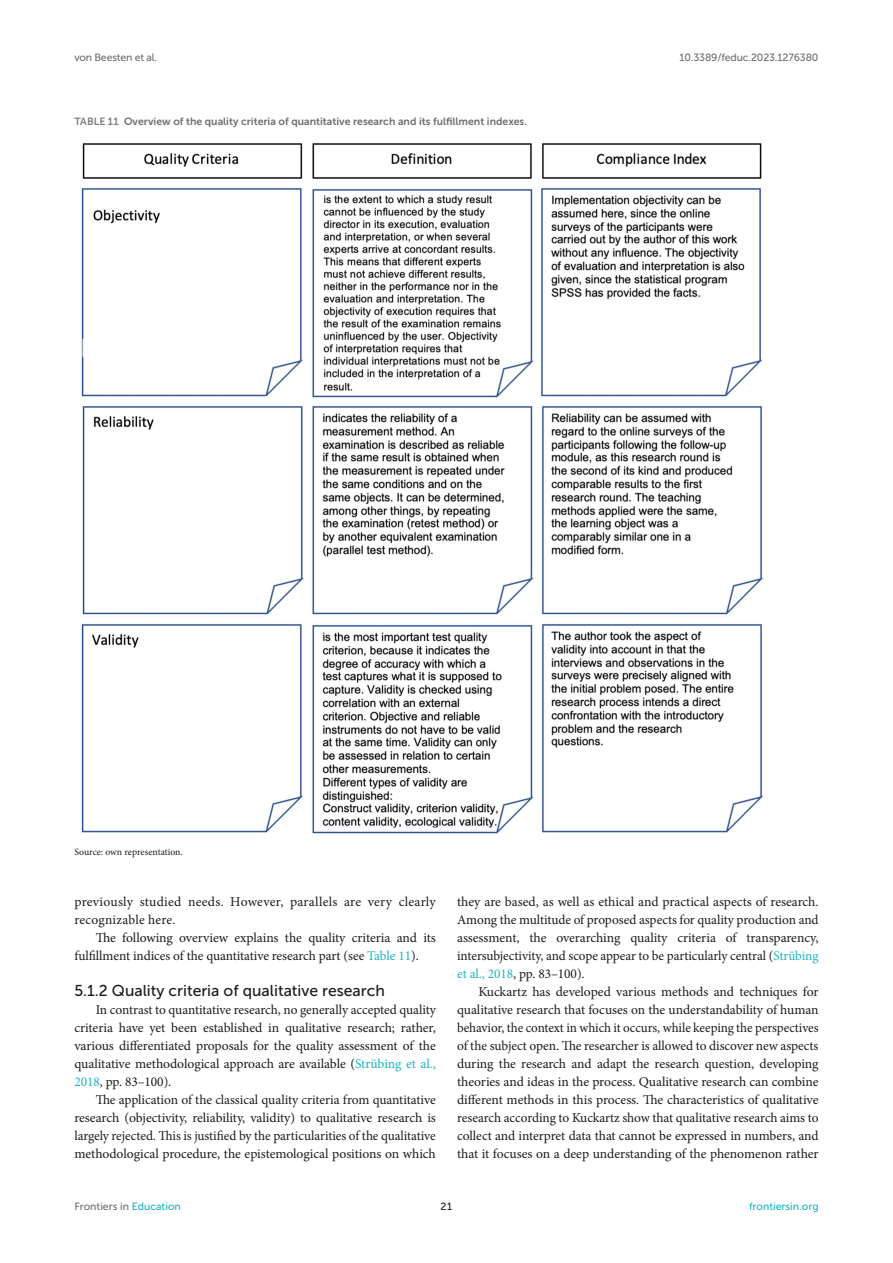
<style>
.page{position:relative;width:893px;height:1263px;background:#fff}
.page>*{position:absolute;margin:0;border:0;box-sizing:border-box;transform-origin:0 0}
.HEAD_3{font:15.75px "Museo Sans 500";color:#1b1c1b}
.TEXT{font:13.5px/18px "Minion Pro";letter-spacing:-.005em;color:#1b1c1b;text-align:justify}
.TEXT_FLUSH{font:13.5px/18px "Minion Pro";letter-spacing:-.005em;color:#1b1c1b;text-align:justify}
.TEXT-2{font:13.5px/18px "Minion Pro";letter-spacing:.02em;color:#1b1c1b}
.TT{font:10.5px "Museo Sans 700";color:#706f70}
.t1{font:10.5px "Museo Sans 500";letter-spacing:-.015em;color:#706f70}
.t2{font:10.5px "Museo Sans 500";color:#1db5c3}
.t3{font:10.5px "Museo Sans 500";color:#1b1c1b}
.TFN{font:9.75px "Minion Pro";color:#1b1c1b}
.s1{color:#7e7f7f}
.s2{color:#1db5c3}
</style>
<div class="page">
<img style="left:81px;top:143px;width:683px;height:691px">
<p class="t1" style="left:74px;top:51px;width:84px">von Beesten et al.</p>
<p class="t1" style="left:680px;top:51px;width:140px">10.3389/feduc.2023.1276380</p>
<p class="TT" style="left:74px;top:115px;width:454px"><span class="s1">TABLE 11</span> Overview of the quality criteria of quantitative research and its fulfillment indexes.</p>
<p class="TFN" style="left:74px;top:845px;width:110px">Source: own representation.</p>
<p class="TEXT-2" style="left:74px;top:893px;width:363px">previously studied needs. However, parallels are very clearly recognizable here.</p>
<p class="TEXT" style="left:74px;top:929px;width:363px;text-indent:21px">The following overview explains the quality criteria and its fulfillment indices of the quantitative research part (see <span class="s2">Table 11</span>).</p>
<p class="HEAD_3" style="left:74px;top:982px;width:312px">5.1.2 Quality criteria of qualitative research</p>
<p class="TEXT_FLUSH" style="left:74px;top:1001px;width:363px;text-indent:21px">In contrast to quantitative research, no generally accepted quality criteria have yet been established in qualitative research; rather, various differentiated proposals for the quality assessment of the qualitative methodological approach are available (<span class="s2">Strübing et al., 2018</span>, pp. 83–100).</p>
<p class="TEXT" style="left:74px;top:1091px;width:363px;text-indent:21px">The application of the classical quality criteria from quantitative research (objectivity, reliability, validity) to qualitative research is largely rejected. This is justified by the particularities of the qualitative methodological procedure, the epistemological positions on which</p>
<p class="TEXT" style="left:457px;top:893px;width:363px">they are based, as well as ethical and practical aspects of research.<br>Among the multitude of proposed aspects for quality production and assessment, the overarching quality criteria of transparency, intersubjectivity, and scope appear to be particularly central (<span class="s2">Strübing et al., 2018</span>, pp. 83–100).</p>
<p class="TEXT" style="left:457px;top:983px;width:363px;text-indent:21px">Kuckartz has developed various methods and techniques for qualitative research that focuses on the understandability of human behavior, the context in which it occurs, while keeping the perspectives of the subject open. The researcher is allowed to discover new aspects during the research and adapt the research question, developing theories and ideas in the process. Qualitative research can combine different methods in this process. The characteristics of qualitative research according to Kuckartz show that qualitative research aims to collect and interpret data that cannot be expressed in numbers, and that it focuses on a deep understanding of the phenomenon rather</p>
<p class="t1" style="left:74px;top:1200px;width:108px">Frontiers in <span class="s2">Education</span></p>
<p class="t3" style="left:441px;top:1200px;width:13px">21</p>
<p class="t2" style="left:749px;top:1200px;width:71px">frontiersin.org</p>
</div>
